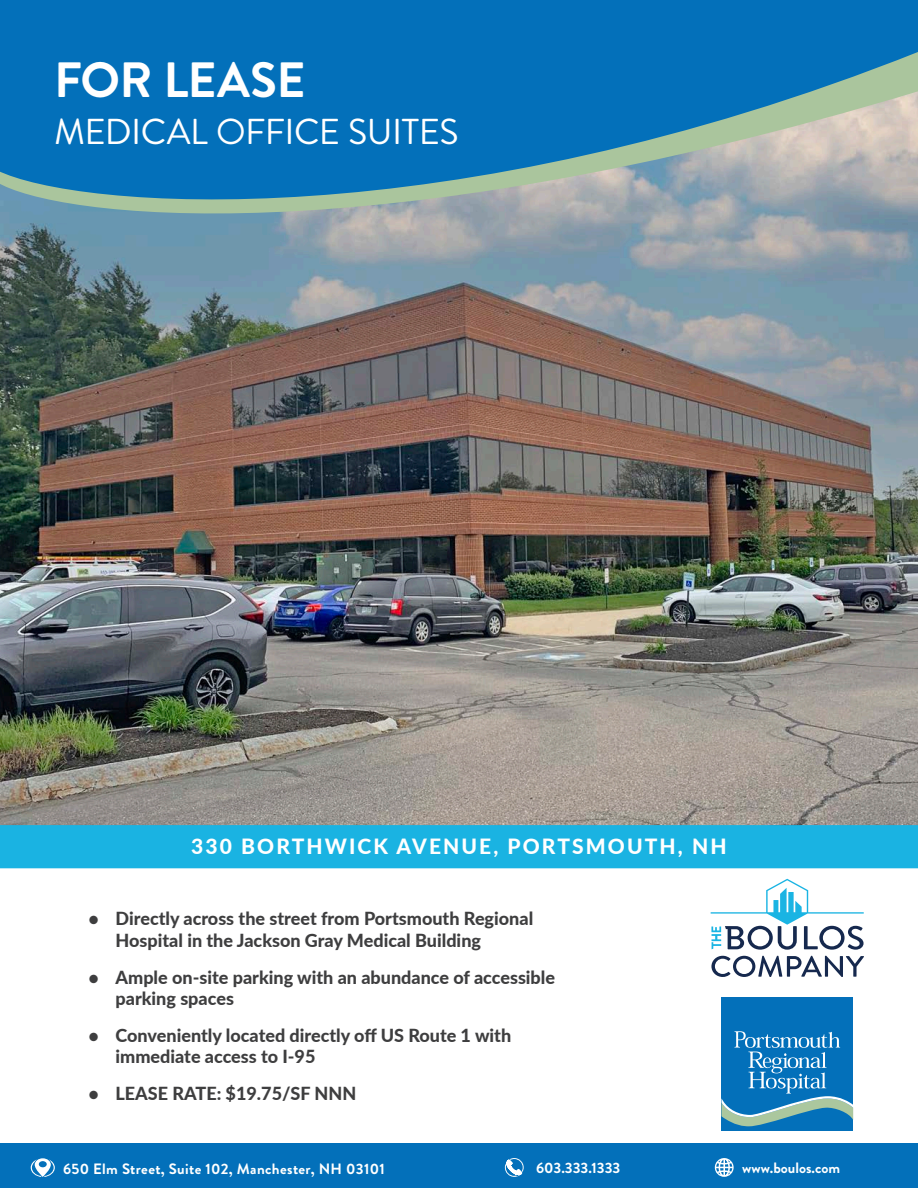
<style>
.page{position:relative;width:918px;height:1188px;background:#fff}
.page>*{position:absolute;margin:0;border:0;box-sizing:border-box;transform-origin:0 0}
.Header_building{font:700 49.5px "Brandon Grotesque";letter-spacing:-.01em;color:#fff}
.Header_building-2{font:36px "Brandon Grotesque";letter-spacing:-.01em;color:#fff}
.t1{font:800 21px "Lato";letter-spacing:.1em;color:#fff}
.t2{font:800 18px/21.6px "Lato";color:#3e3e3f}
.t3{font:700 15px "Brandon Grotesque";letter-spacing:.02em;color:#fff}
.t4{font:700 15px "Brandon Grotesque";color:#fff}
</style>
<div class="page">
<img style="left:0;top:258px;width:918px;height:567px">
<div style="left:0;top:0;width:918px;height:52px;background:#0370ba"></div>
<svg style="left:0;top:52px;width:918px;height:206px;background:#4c8cb2"></svg>
<div style="left:0;top:825px;width:918px;height:43px;background:#1ab3e2"></div>
<div style="left:0;top:1144px;width:918px;height:44px;background:#0370ba"></div>
<svg style="left:505px;top:1158px;width:19px;height:19px"></svg>
<svg style="left:715px;top:1158px;width:19px;height:19px"></svg>
<svg style="left:31px;top:1158px;width:24px;height:19px"></svg>
<div style="left:721px;top:998px;width:132px;height:133px;background:#0370ba"></div>
<svg style="left:721px;top:1031px;width:132px;height:95px"></svg>
<svg style="left:711px;top:956px;width:153px;height:21px"></svg>
<svg style="left:711px;top:879px;width:153px;height:71px"></svg>
<p class="Header_building" style="left:54px;top:46px;width:253px">FOR LEASE</p>
<p class="Header_building-2" style="left:54px;top:107px;width:406px">MEDICAL OFFICE SUITES</p>
<p class="t1" style="left:191px;top:831px;width:537px">330 BORTHWICK AVENUE, PORTSMOUTH, NH</p>
<p class="t2" style="left:116px;top:907px;width:419px;text-indent:-27px">• Directly across the street from Portsmouth Regional<br>Hospital in the Jackson Gray Medical Building</p>
<p class="t2" style="left:116px;top:965px;width:441px;text-indent:-27px">• Ample on-site parking with an abundance of accessible parking spaces</p>
<p class="t2" style="left:116px;top:1024px;width:397px;text-indent:-27px">• Conveniently located directly off US Route 1 with immediate access to I-95</p>
<p class="t2" style="left:89px;top:1082px;width:269px">• LEASE RATE: $19.75/SF NNN</p>
<p class="t3" style="left:63px;top:1158px;width:323px">650 Elm Street, Suite 102, Manchester, NH 03101</p>
<p class="t4" style="left:536px;top:1157px;width:86px">603.333.1333</p>
<p class="t4" style="left:742px;top:1157px;width:99px">www.boulos.com</p>
</div>
